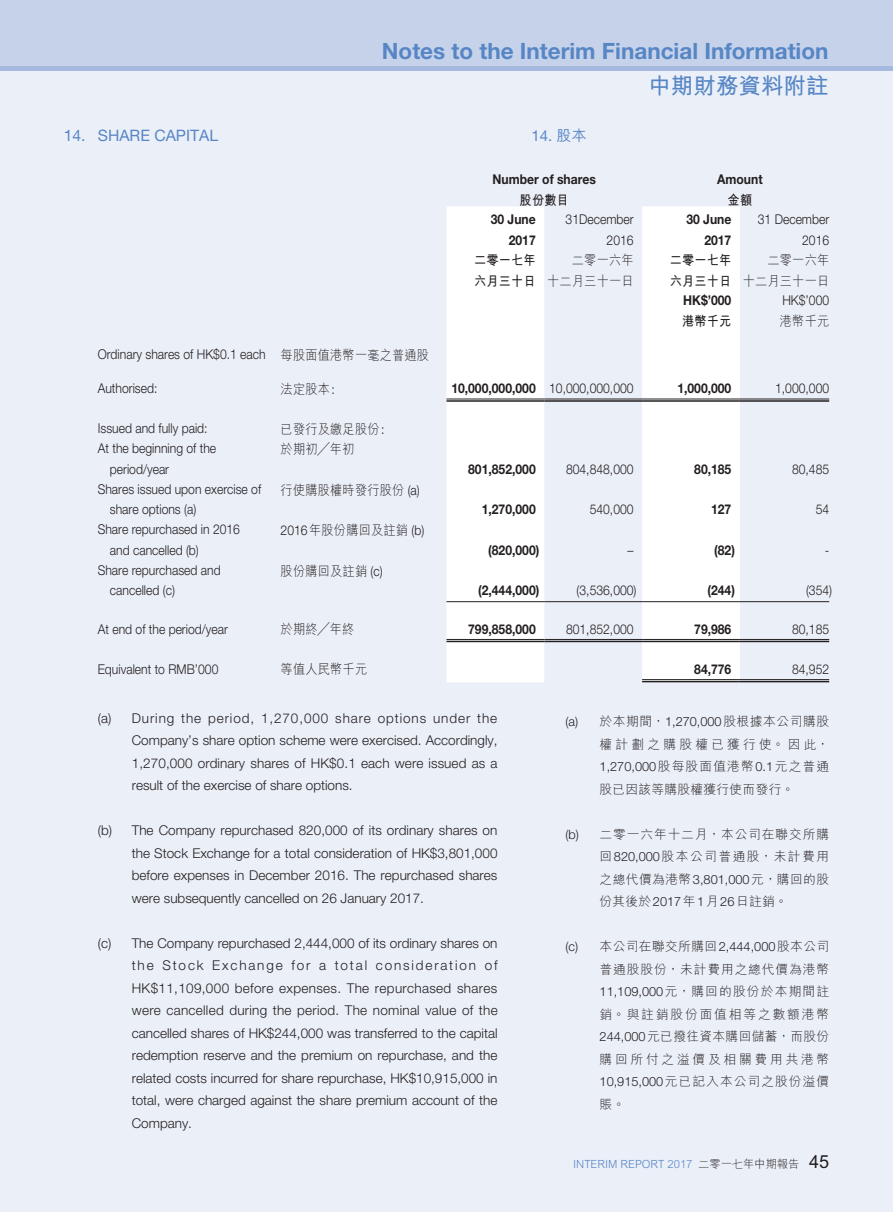
<style>
.page{position:relative;width:893px;height:1212px;background:#fff}
.page>*{position:absolute;margin:0;border:0;box-sizing:border-box;transform-origin:0 0}
.t1{font:700 22.5px "Helvetica Neue LT Std";color:#5786c5}
.t2{font:700 22.5px "M Hei HK";color:#5786c5}
.t3{font:500 18px "M Hei HK";color:#231f20}
._01_H1_E{font:15.75px "Helvetica Neue LT Std";color:#5786c5}
._001_H1_C{font:15px "Helvetica Neue LT Std";color:#5786c5}
._00_txt_E{font:300 13.5px/22.5px "Helvetica Neue LT Std";color:#231f20;text-align:justify}
._50_Table_txt{font:300 13.5px "Helvetica Neue LT Std";color:#231f20;scale:.9 1}
._50_Table_txt-2{font:700 13.5px "Helvetica Neue LT Std";color:#231f20;scale:.9 1}
._50_Table_txt-3{font:300 13.5px "M Hei HK";letter-spacing:.02em;color:#231f20;scale:.9 1}
._50_Table_txt-4{font:700 13.5px "M Hei HK";letter-spacing:.02em;color:#231f20;scale:.9 1}
._000_txt_C{font:300 12.75px/22.5px "M Hei HK";letter-spacing:.07em;color:#231f20;text-align:justify}
.t4{font:300 11.25px "M Hei HK";color:#5786c5}
.s1{font-family:"M Hei HK";font-weight:500}
.s2{font-family:"Helvetica Neue LT Std"}
.s3{color:#231f20}
</style>
<div class="page">
<div style="left:0;top:71px;width:893px;height:1141px;background:#ebeff8"></div>
<div style="left:0;top:0;width:893px;height:67px;background:#c6d2ea"></div>
<hr style="left:0;top:67px;width:893px;height:4px;background:#a6b9de">
<svg style="left:446px;top:206px;width:294px;height:476px;fill:#fff"></svg>
<hr style="left:446px;top:399px;width:98px;height:1px;background:#231f20">
<hr style="left:446px;top:400px;width:98px;height:2px;background:#231f20">
<hr style="left:544px;top:399px;width:98px;height:1px;background:#231f20">
<hr style="left:544px;top:400px;width:98px;height:2px;background:#231f20">
<hr style="left:642px;top:399px;width:98px;height:1px;background:#231f20">
<hr style="left:642px;top:400px;width:98px;height:2px;background:#231f20">
<hr style="left:740px;top:399px;width:89px;height:1px;background:#231f20">
<hr style="left:740px;top:400px;width:89px;height:2px;background:#231f20">
<hr style="left:446px;top:601px;width:98px;height:1px;background:#231f20">
<hr style="left:544px;top:601px;width:98px;height:1px;background:#231f20">
<hr style="left:642px;top:601px;width:98px;height:1px;background:#231f20">
<hr style="left:740px;top:601px;width:89px;height:1px;background:#231f20">
<hr style="left:446px;top:639px;width:98px;height:1px;background:#231f20">
<hr style="left:446px;top:641px;width:98px;height:1px;background:#231f20">
<hr style="left:544px;top:639px;width:98px;height:1px;background:#231f20">
<hr style="left:544px;top:641px;width:98px;height:1px;background:#231f20">
<hr style="left:642px;top:639px;width:98px;height:1px;background:#231f20">
<hr style="left:642px;top:641px;width:98px;height:1px;background:#231f20">
<hr style="left:740px;top:639px;width:89px;height:1px;background:#231f20">
<hr style="left:740px;top:641px;width:89px;height:1px;background:#231f20">
<hr style="left:642px;top:679px;width:98px;height:1px;background:#231f20">
<hr style="left:642px;top:681px;width:98px;height:1px;background:#231f20">
<hr style="left:740px;top:679px;width:89px;height:1px;background:#231f20">
<hr style="left:740px;top:681px;width:89px;height:1px;background:#231f20">
<p class="_01_H1_E" style="left:64px;top:126px;width:156px">14. SHARE CAPITAL</p>
<p class="t1" style="left:382px;top:37px;width:448px">Notes to the Interim Financial Information</p>
<p class="t2" style="left:648px;top:69px;width:181px">中期財務資料附註</p>
<p class="_001_H1_C" style="left:531px;top:127px;width:57px">14. <span class="s1">股本</span></p>
<p class="_50_Table_txt-2" style="left:492px;top:171px;width:116px">Number of shares</p>
<p class="_50_Table_txt-2" style="left:717px;top:171px;width:52px">Amount</p>
<p class="_50_Table_txt-4" style="left:520px;top:190px;width:56px">股份數目</p>
<p class="_50_Table_txt-4" style="left:728px;top:190px;width:29px">金額</p>
<p class="_50_Table_txt-2" style="left:491px;top:211px;width:52px">30 June</p>
<p class="_50_Table_txt" style="left:566px;top:211px;width:77px">31December</p>
<p class="_50_Table_txt-2" style="left:686px;top:211px;width:52px">30 June</p>
<p class="_50_Table_txt" style="left:758px;top:211px;width:81px">31 December</p>
<p class="_50_Table_txt-2" style="left:509px;top:231px;width:32px">2017</p>
<p class="_50_Table_txt" style="left:607px;top:231px;width:32px">2016</p>
<p class="_50_Table_txt-2" style="left:704px;top:231px;width:32px">2017</p>
<p class="_50_Table_txt" style="left:802px;top:231px;width:32px">2016</p>
<p class="_50_Table_txt-4" style="left:474px;top:251px;width:70px">二零一七年</p>
<p class="_50_Table_txt-3" style="left:572px;top:253px;width:70px">二零一六年</p>
<p class="_50_Table_txt-4" style="left:670px;top:251px;width:70px">二零一七年</p>
<p class="_50_Table_txt-3" style="left:767px;top:253px;width:70px">二零一六年</p>
<p class="_50_Table_txt-4" style="left:474px;top:271px;width:70px">六月三十日</p>
<p class="_50_Table_txt-3" style="left:547px;top:274px;width:98px">十二月三十一日</p>
<p class="_50_Table_txt-4" style="left:670px;top:271px;width:70px">六月三十日</p>
<p class="_50_Table_txt-3" style="left:743px;top:274px;width:98px">十二月三十一日</p>
<p class="_50_Table_txt-2" style="left:683px;top:292px;width:55px">HK$’000</p>
<p class="_50_Table_txt" style="left:782px;top:292px;width:54px">HK$’000</p>
<p class="_50_Table_txt-4" style="left:682px;top:311px;width:56px">港幣千元</p>
<p class="_50_Table_txt-3" style="left:780px;top:314px;width:56px">港幣千元</p>
<p class="_50_Table_txt" style="left:98px;top:346px;width:188px">Ordinary shares of HK$0.1 each</p>
<p class="_50_Table_txt-3" style="left:281px;top:348px;width:166px">每股面值港幣一毫之普通股</p>
<p class="_50_Table_txt" style="left:98px;top:380px;width:68px">Authorised:</p>
<p class="_50_Table_txt-3" style="left:281px;top:382px;width:62px">法定股本<span class="s2">:</span></p>
<p class="_50_Table_txt-2" style="left:451px;top:380px;width:95px">10,000,000,000</p>
<p class="_50_Table_txt" style="left:549px;top:380px;width:95px">10,000,000,000</p>
<p class="_50_Table_txt-2" style="left:677px;top:380px;width:62px">1,000,000</p>
<p class="_50_Table_txt" style="left:775px;top:380px;width:62px">1,000,000</p>
<p class="_50_Table_txt" style="left:98px;top:420px;width:123px">Issued and fully paid:</p>
<p class="_50_Table_txt-3" style="left:281px;top:422px;width:117px">已發行及繳足股份<span class="s2">:</span></p>
<p class="_50_Table_txt" style="left:98px;top:440px;width:133px">At the beginning of the</p>
<p class="_50_Table_txt" style="left:110px;top:461px;width:67px">period/year</p>
<p class="_50_Table_txt-3" style="left:281px;top:442px;width:83px">於期初╱年初</p>
<p class="_50_Table_txt-2" style="left:468px;top:460px;width:77px">801,852,000</p>
<p class="_50_Table_txt" style="left:566px;top:461px;width:77px">804,848,000</p>
<p class="_50_Table_txt-2" style="left:694px;top:460px;width:43px">80,185</p>
<p class="_50_Table_txt" style="left:792px;top:461px;width:43px">80,485</p>
<p class="_50_Table_txt" style="left:98px;top:481px;width:183px">Shares issued upon exercise of</p>
<p class="_50_Table_txt" style="left:110px;top:501px;width:98px">share options (a)</p>
<p class="_50_Table_txt-3" style="left:281px;top:483px;width:156px">行使購股權時發行股份 <span class="s2">(a)</span></p>
<p class="_50_Table_txt-2" style="left:482px;top:501px;width:62px">1,270,000</p>
<p class="_50_Table_txt" style="left:590px;top:501px;width:50px">540,000</p>
<p class="_50_Table_txt-2" style="left:711px;top:501px;width:24px">127</p>
<p class="_50_Table_txt" style="left:816px;top:501px;width:17px">54</p>
<p class="_50_Table_txt" style="left:98px;top:521px;width:160px">Share repurchased in 2016</p>
<p class="_50_Table_txt" style="left:110px;top:542px;width:100px">and cancelled (b)</p>
<p class="_50_Table_txt-3" style="left:281px;top:523px;width:161px"><span class="s2">2016</span>年股份購回及註銷 <span class="s2">(b)</span></p>
<p class="_50_Table_txt-2" style="left:488px;top:541px;width:58px">(820,000)</p>
<p class="_50_Table_txt" style="left:627px;top:542px;width:8px">–</p>
<p class="_50_Table_txt-2" style="left:714px;top:541px;width:25px">(82)</p>
<p class="_50_Table_txt" style="left:825px;top:542px;width:6px">-</p>
<p class="_50_Table_txt" style="left:98px;top:562px;width:138px">Share repurchased and</p>
<p class="_50_Table_txt" style="left:110px;top:582px;width:74px">cancelled (c)</p>
<p class="_50_Table_txt-3" style="left:281px;top:564px;width:115px">股份購回及註銷 <span class="s2">(c)</span></p>
<p class="_50_Table_txt-2" style="left:478px;top:582px;width:70px">(2,444,000)</p>
<p class="_50_Table_txt" style="left:577px;top:582px;width:68px">(3,536,000)</p>
<p class="_50_Table_txt-2" style="left:707px;top:582px;width:32px">(244)</p>
<p class="_50_Table_txt" style="left:806px;top:582px;width:31px">(354)</p>
<p class="_50_Table_txt" style="left:98px;top:620px;width:146px">At end of the period/year</p>
<p class="_50_Table_txt-3" style="left:281px;top:622px;width:83px">於期終╱年終</p>
<p class="_50_Table_txt-2" style="left:468px;top:620px;width:77px">799,858,000</p>
<p class="_50_Table_txt" style="left:566px;top:620px;width:77px">801,852,000</p>
<p class="_50_Table_txt-2" style="left:694px;top:620px;width:43px">79,986</p>
<p class="_50_Table_txt" style="left:792px;top:620px;width:43px">80,185</p>
<p class="_50_Table_txt" style="left:98px;top:660px;width:136px">Equivalent to RMB’000</p>
<p class="_50_Table_txt-3" style="left:281px;top:662px;width:98px">等值人民幣千元</p>
<p class="_50_Table_txt-2" style="left:694px;top:660px;width:43px">84,776</p>
<p class="_50_Table_txt" style="left:792px;top:660px;width:43px">84,952</p>
<p class="_00_txt_E" style="left:132px;top:706px;width:367px;text-indent:-34px">(a) During the period, 1,270,000 share options under the Company’s share option scheme were exercised. Accordingly, 1,270,000 ordinary shares of HK$0.1 each were issued as a result of the exercise of share options.</p>
<p class="_00_txt_E" style="left:132px;top:819px;width:367px;text-indent:-34px">(b) The Company repurchased 820,000 of its ordinary shares on the Stock Exchange for a total consideration of HK$3,801,000 before expenses in December 2016. The repurchased shares were subsequently cancelled on 26 January 2017.</p>
<p class="_00_txt_E" style="left:132px;top:931px;width:367px;text-indent:-34px">(c) The Company repurchased 2,444,000 of its ordinary shares on the Stock Exchange for a total consideration of HK$11,109,000 before expenses. The repurchased shares were cancelled during the period. The nominal value of the cancelled shares of HK$244,000 was transferred to the capital redemption reserve and the premium on repurchase, and the related costs incurred for share repurchase, HK$10,915,000 in total, were charged against the share premium account of the Company.</p>
<p class="_000_txt_C" style="left:600px;top:710px;width:231px;text-indent:-34px"><span class="s2">(a)</span> 於本期間，<span class="s2">1,270,000</span>股根據本公司購股權計劃之購股權已獲行使。因此，<span class="s2">1,270,000</span>股每股面值港幣<span class="s2">0.1</span>元之普通股已因該等購股權獲行使而發行。</p>
<p class="_000_txt_C" style="left:600px;top:822px;width:231px;text-indent:-34px"><span class="s2">(b)</span> 二零一六年十二月，本公司在聯交所購回<span class="s2">820,000</span>股本公司普通股，未計費用之總代價為港幣<span class="s2">3,801,000</span>元，購回的股份其後於<span class="s2">2017</span>年<span class="s2">1</span>月<span class="s2">26</span>日註銷。</p>
<p class="_000_txt_C" style="left:600px;top:935px;width:231px;text-indent:-34px"><span class="s2">(c)</span> 本公司在聯交所購回<span class="s2">2,444,000</span>股本公司普通股股份，未計費用之總代價為港幣<span class="s2">11,109,000</span>元，購回的股份於本期間註銷。與註銷股份面值相等之數額港幣<span class="s2">244,000</span>元已撥往資本購回儲蓄，而股份購回所付之溢價及相關費用共港幣<span class="s2">10,915,000</span>元已記入本公司之股份溢價賬。</p>
<p class="t4" style="left:573px;top:1158px;width:228px">INTERIM REPORT 2017 <span class="s3">二零一七年中期報告</span></p>
<p class="t3" style="left:809px;top:1148px;width:22px">45</p>
</div>
